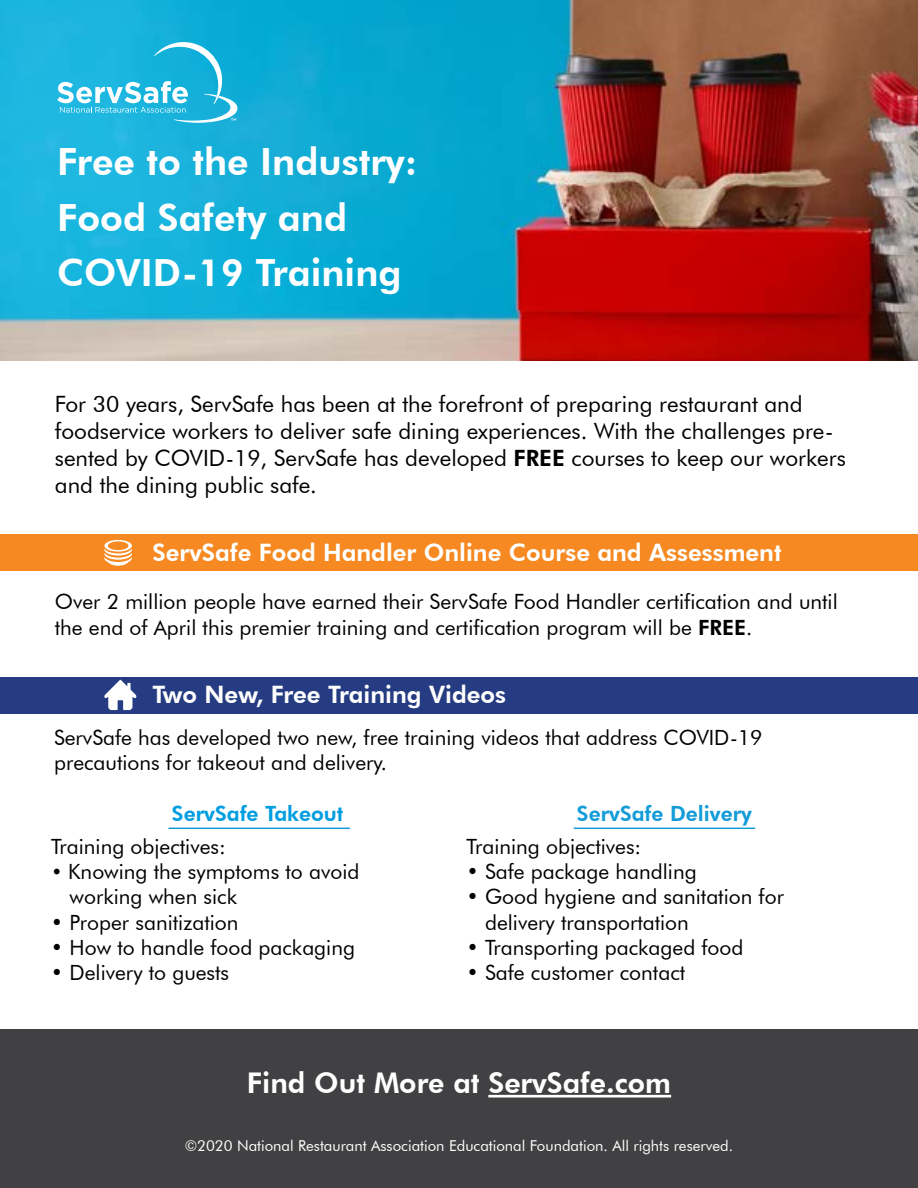
<style>
.page{position:relative;width:918px;height:1188px;background:#fff}
.page>*{position:absolute;margin:0;border:0;box-sizing:border-box;transform-origin:0 0}
.t1{font:800 37.5px/55.5px "Futura BT";color:#fff}
.t2{font:800 28.5px "Futura BT";color:#fff}
.t3{font:800 24px "Futura BT";color:#fff}
.t4{font:22.5px/27px "Futura BT";color:#000}
.t5{font:21px/25.2px "Futura BT";color:#000}
.t6{font:800 21px "Futura BT";color:#139cd8}
.t7{font:800 21px "Futura BT";color:#009ee0}
.t8{font:15px "Futura BT";color:#fff}
.s1{font-weight:800}
.s2{font-size:19.5px}
</style>
<div class="page">
<div style="left:0;top:677px;width:918px;height:37px;background:#263c82"></div>
<div style="left:0;top:535px;width:918px;height:36px;background:#f68921"></div>
<div style="left:0;top:1029px;width:918px;height:159px;background:#414042"></div>
<hr style="left:488px;top:1095px;width:183px;height:2px;background:#fff">
<hr style="left:168px;top:828px;width:182px;height:1px;background:#139cd8">
<hr style="left:574px;top:828px;width:181px;height:1px;background:#139cd8">
<img style="left:0;top:0;width:918px;height:361px">
<svg style="left:104px;top:540px;width:28px;height:26px"></svg>
<svg style="left:57px;top:42px;width:180px;height:81px;background:#39bde1"></svg>
<svg style="left:104px;top:680px;width:33px;height:30px"></svg>
<h1 class="t1" style="left:57px;top:134px;width:362px">Free to the Industry:<br>Food Safety and<br>COVID-19 Training</h1>
<p class="t4" style="left:55px;top:390px;width:793px">For 30 years, ServSafe has been at the forefront of preparing restaurant and foodservice workers to deliver safe dining experiences. With the challenges pre&shy;sented by COVID-19, ServSafe has developed <span class="s1">FREE</span> courses to keep our workers and the dining public safe.</p>
<p class="t3" style="left:152px;top:537px;width:631px">ServSafe Food Handler Online Course and Assessment</p>
<p class="t5" style="left:55px;top:589px;width:785px">Over 2 million people have earned their ServSafe Food Handler certification and until the end of April this premier training and certification program will be <span class="s1">FREE</span>.</p>
<p class="t3" style="left:152px;top:679px;width:355px">Two New, Free Training Videos</p>
<p class="t5" style="left:54px;top:724px;width:710px">ServSafe has developed two new, free training videos that address COVID-19 precautions for takeout and delivery.</p>
<p class="t7" style="left:172px;top:801px;width:173px">ServSafe Takeout</p>
<p class="t6" style="left:577px;top:801px;width:177px">ServSafe Delivery</p>
<p class="t5" style="left:51px;top:834px;width:176px">Training objectives:</p>
<p class="t5" style="left:70px;top:859px;width:291px;text-indent:-19px"><span class="s2">•</span> Knowing the symptoms to avoid working when sick</p>
<p class="t5" style="left:51px;top:909px;width:189px">• Proper sanitization</p>
<p class="t5" style="left:51px;top:934px;width:306px">• How to handle food packaging</p>
<p class="t5" style="left:51px;top:960px;width:180px">• Delivery to guests</p>
<p class="t5" style="left:466px;top:834px;width:176px">Training objectives:</p>
<p class="t5" style="left:466px;top:859px;width:232px">• Safe package handling</p>
<p class="t5" style="left:485px;top:884px;width:300px;text-indent:-19px">• Good hygiene and sanitation for delivery transportation</p>
<p class="t5" style="left:466px;top:935px;width:279px">• Transporting packaged food</p>
<p class="t5" style="left:466px;top:960px;width:220px">• Safe customer contact</p>
<h2 class="t2" style="left:247px;top:1066px;width:426px">Find Out More at ServSafe.com</h2>
<p class="t8" style="left:185px;top:1137px;width:550px">©2020 National Restaurant Association Educational Foundation. All rights reserved.</p>
</div>
